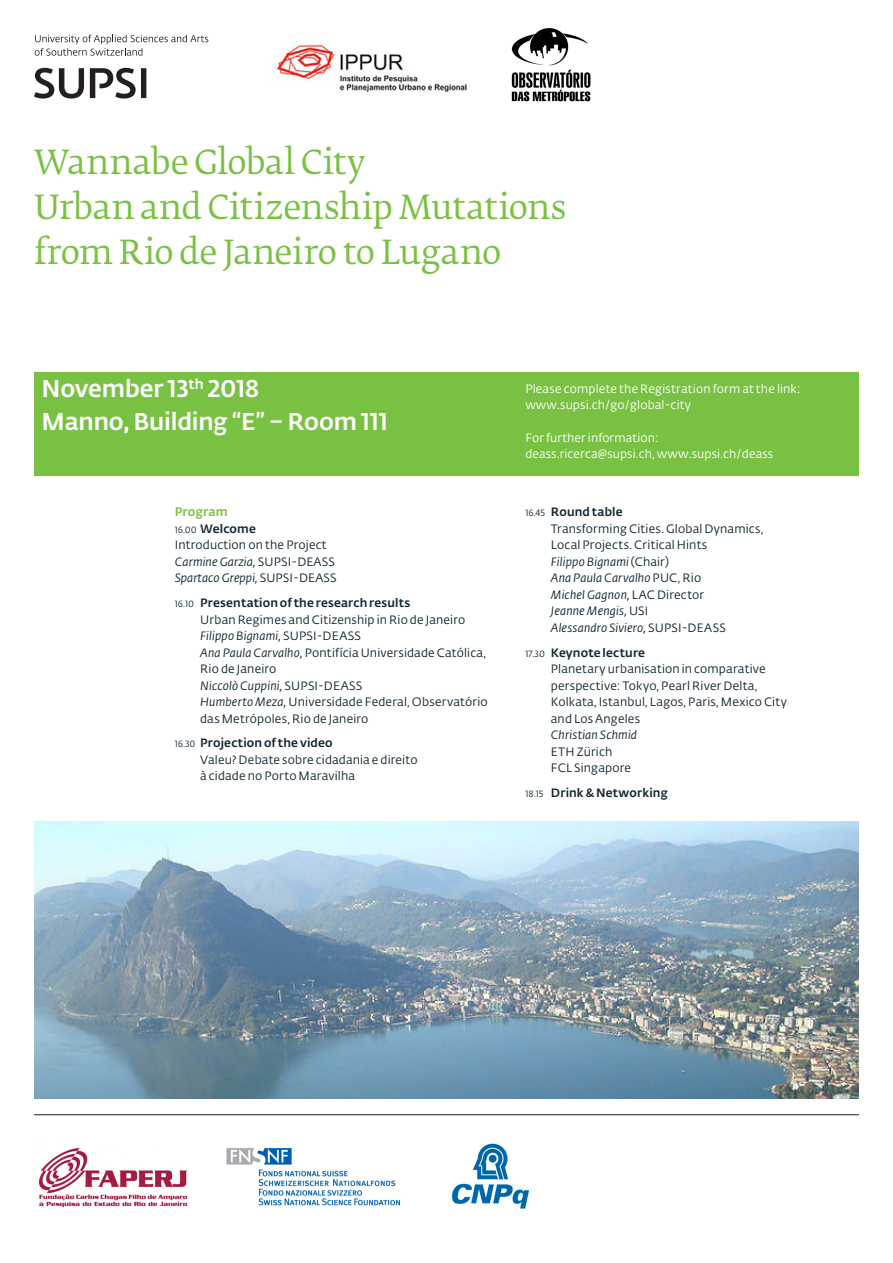
<style>
.page{position:relative;width:893px;height:1263px;background:#fff}
.page>*{position:absolute;margin:0;border:0;box-sizing:border-box;transform-origin:0 0}
.t1{font:33px/45.2px "SUPSI Fedra Serif";letter-spacing:-.005em;color:#79c142}
.t2{font:500 24px/33px "SUPSI Fedra Sans";letter-spacing:-.005em;color:#fff}
.t3{font:500 12.3px "SUPSI Fedra Sans";letter-spacing:.01em;color:#79c142}
.t4{font:12px/16.5px "SUPSI Fedra Sans";letter-spacing:.015em;color:#112530}
.t5{font:12px/16.5px "SUPSI Fedra Sans";letter-spacing:.01em;color:#fff}
.t6{font:500 12px "SUPSI Fedra Sans";letter-spacing:.015em;color:#112530}
.t7{font:italic 12px "SUPSI Fedra Sans";letter-spacing:.015em;color:#112530}
.s1{font-size:9px}
.s2{font-weight:500}
.s3{font-style:italic}
.s4{font-weight:400;font-size:9px}
</style>
<div class="page">
<img style="left:34px;top:822px;width:825px;height:276px">
<div style="left:34px;top:372px;width:825px;height:103px;background:#79c142"></div>
<hr style="left:34px;top:1114px;width:825px;height:1px;background:#231f20">
<img style="left:271px;top:42px;width:196px;height:51px">
<img style="left:511px;top:28px;width:80px;height:74px">
<img style="left:38px;top:1148px;width:150px;height:60px">
<img style="left:451px;top:1143px;width:79px;height:66px">
<img style="left:226px;top:1148px;width:174px;height:58px">
<svg style="left:34px;top:68px;width:50px;height:31px"></svg>
<svg style="left:90px;top:68px;width:56px;height:31px"></svg>
<svg style="left:35px;top:35px;width:173px;height:21px"></svg>
<h1 class="t1" style="left:34px;top:140px;width:534px">Wannabe Global City<br>Urban and Citizenship Mutations from Rio de Janeiro to Lugano</h1>
<h2 class="t2" style="left:42px;top:370px;width:348px">November 13<sup>th</sup> 2018<br>Manno, Building “E” – Room 111</h2>
<p class="t5" style="left:525px;top:380px;width:277px">Please complete the Registration form at the link: www.supsi.ch/go/global-city</p>
<p class="t5" style="left:525px;top:429px;width:249px">For further information: deass.ricerca@supsi.ch, www.supsi.ch/deass</p>
<p class="t3" style="left:175px;top:503px;width:55px">Program</p>
<p class="t4" style="left:175px;top:520px;width:163px"><span class="s1">16.00</span> <span class="s2">Welcome<br></span>Introduction on the Project<br><span class="s3">Carmine Garzia,</span> SUPSI-DEASS<br><span class="s3">Spartaco Greppi,</span> SUPSI-DEASS</p>
<p class="t4" style="left:200px;top:594px;width:289px;text-indent:-26px"><span class="s1">16.10</span> <span class="s2">Presentation of the research results<br></span>Urban Regimes and Citizenship in Rio de Janeiro <span class="s3">Filippo Bignami,</span> SUPSI-DEASS<br><span class="s3">Ana Paula Carvalho,</span> Pontifícia Universidade Católica, Rio de Janeiro<br><span class="s3">Niccolò Cuppini,</span> SUPSI-DEASS<br><span class="s3">Humberto Meza,</span> Universidade Federal, Observatório das Metrópoles, Rio de Janeiro</p>
<p class="t4" style="left:200px;top:734px;width:219px;text-indent:-26px"><span class="s1">16.30</span> <span class="s2">Projection of the video<br></span>Valeu? Debate sobre cidadania e direito à cidade no Porto Maravilha</p>
<p class="t4" style="left:551px;top:503px;width:214px;text-indent:-26px"><span class="s1">16.45</span> <span class="s2">Round table<br></span>Transforming Cities. Global Dynamics,<br>Local Projects. Critical Hints<br><span class="s3">Filippo Bignami</span> (Chair)<br><span class="s3">Ana Paula Carvalho</span> PUC, Rio<br><span class="s3">Michel Gagnon,</span> LAC Director<br><span class="s3">Jeanne Mengis,</span> USI<br><span class="s3">Alessandro Siviero,</span> SUPSI-DEASS</p>
<p class="t4" style="left:551px;top:644px;width:237px;text-indent:-26px"><span class="s1">17.30</span> <span class="s2">Keynote lecture<br></span>Planetary urbanisation in comparative perspective: Tokyo, Pearl River Delta,<br>Kolkata, Istanbul, Lagos, Paris, Mexico City and Los Angeles</p>
<p class="t7" style="left:551px;top:726px;width:88px">Christian Schmid</p>
<p class="t4" style="left:551px;top:743px;width:82px">ETH Zürich<br>FCL Singapore</p>
<p class="t6" style="left:525px;top:783px;width:144px"><span class="s4">18.15</span> Drink &amp; Networking</p>
</div>
